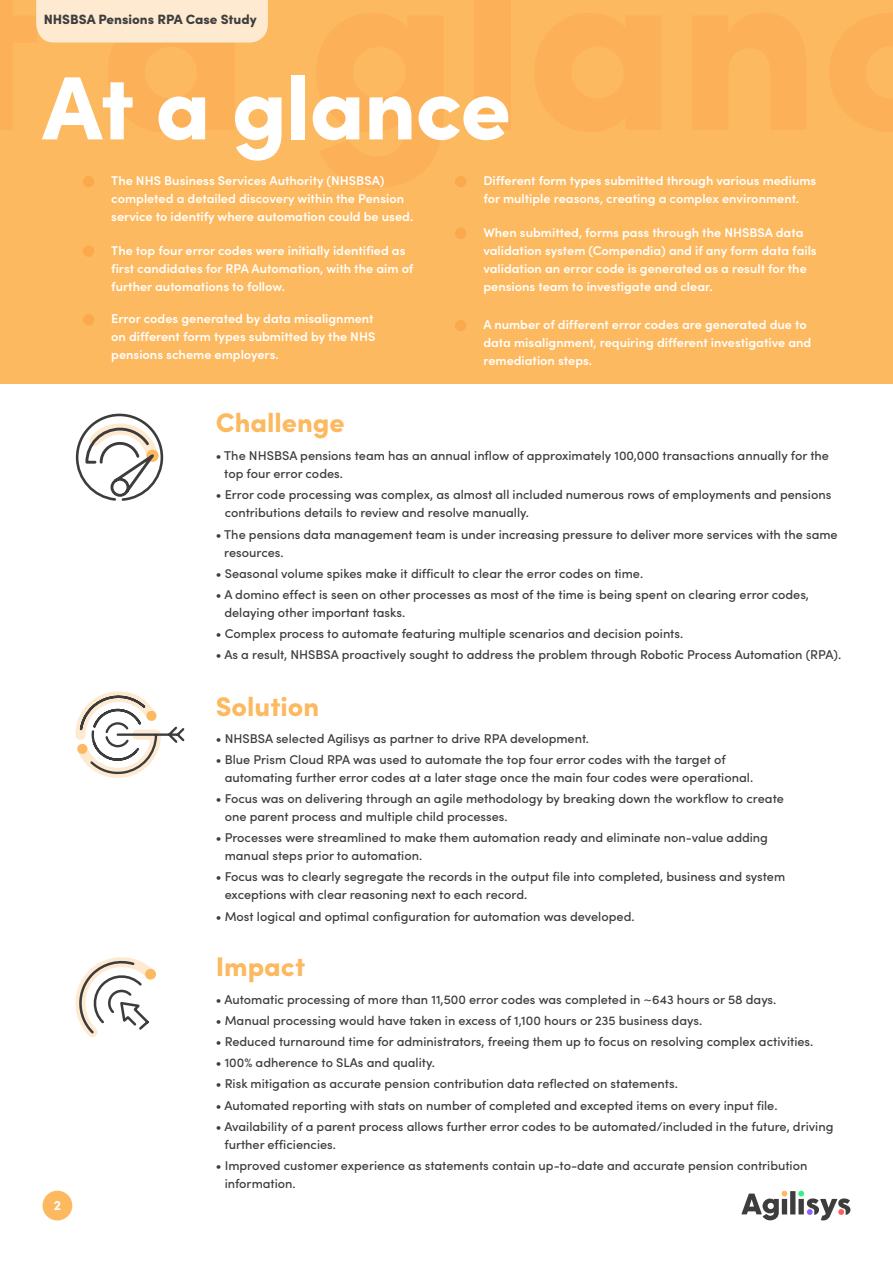
<style>
.page{position:relative;width:893px;height:1263px;background:#fff}
.page>*{position:absolute;margin:0;border:0;box-sizing:border-box;transform-origin:0 0}
.t1{font:900 245.55px "Sofia Pro";color:#fff5ef}
.t2{font:900 90px "Sofia Pro";letter-spacing:-.01em;color:#fff}
.t3{font:900 27px "Sofia Pro";color:#fcb960}
.t4{font:900 13.5px "Sofia Pro";color:#3d3d3d}
.t5{font:700 13.5px "Sofia Pro";color:#fff}
.t6{font:500 12.75px/18px "Sofia Pro";color:#3d3d3d}
.t7{font:600 12.75px/18px "Sofia Pro";color:#fff}
</style>
<div class="page">
<div style="left:0;top:0;width:893px;height:384px;background:#fcb960"></div>
<div style="left:790px;top:1191px;width:5px;height:23px;background:#3d3d3d"></div>
<svg style="left:798px;top:1191px;width:53px;height:29px"></svg>
<svg style="left:741px;top:1191px;width:46px;height:29px"></svg>
<div style="left:83px;top:176px;width:11px;height:11px;background:#fba94d;border-radius:50%"></div>
<div style="left:83px;top:245px;width:11px;height:12px;background:#fba94d;border-radius:50%"></div>
<div style="left:83px;top:314px;width:11px;height:11px;background:#fba94d;border-radius:50%"></div>
<div style="left:455px;top:176px;width:11px;height:11px;background:#fba94d;border-radius:50%"></div>
<div style="left:455px;top:228px;width:11px;height:11px;background:#fba94d;border-radius:50%"></div>
<div style="left:455px;top:320px;width:11px;height:11px;background:#fba94d;border-radius:50%"></div>
<div style="left:43px;top:1191px;width:29px;height:29px;background:#fcb960;border-radius:50%"></div>
<svg style="left:75px;top:413px;width:89px;height:88px"></svg>
<svg style="left:75px;top:691px;width:110px;height:87px"></svg>
<svg style="left:76px;top:957px;width:80px;height:80px"></svg>
<div style="left:36px;top:0;width:232px;height:43px;background:#feead1"></div>
<h1 class="t1" style="left:99px;top:-149px;width:851px">a glanc</h1>
<p class="t4" style="left:44px;top:9px;width:214px">NHSBSA Pensions RPA Case Study</p>
<h2 class="t2" style="left:43px;top:37px;width:470px">At a glance</h2>
<p class="t7" style="left:111px;top:171px;width:304px">The NHS Business Services Authority (NHSBSA) completed a detailed discovery within the Pension service to identify where automation could be used.</p>
<p class="t7" style="left:111px;top:240px;width:304px">The top four error codes were initially identified as first candidates for RPA Automation, with the aim of further automations to follow.</p>
<p class="t7" style="left:111px;top:309px;width:266px">Error codes generated by data misalignment on different form types submitted by the NHS pensions scheme employers.</p>
<p class="t7" style="left:483px;top:171px;width:334px">Different form types submitted through various mediums for multiple reasons, creating a complex environment.</p>
<p class="t7" style="left:483px;top:223px;width:335px">When submitted, forms pass through the NHSBSA data validation system (Compendia) and if any form data fails validation an error code is generated as a result for the pensions team to investigate and clear.</p>
<p class="t7" style="left:483px;top:315px;width:329px">A number of different error codes are generated due to data misalignment, requiring different investigative and remediation steps.</p>
<h3 class="t3" style="left:216px;top:401px;width:131px">Challenge</h3>
<p class="t6" style="left:224px;top:446px;width:606px;text-indent:-8px">• The NHSBSA pensions team has an annual inflow of approximately 100,000 transactions annually for the top four error codes.</p>
<p class="t6" style="left:225px;top:485px;width:608px;text-indent:-9px">• Error code processing was complex, as almost all included numerous rows of employments and pensions contributions details to review and resolve manually.</p>
<p class="t6" style="left:224px;top:524px;width:615px;text-indent:-8px">• The pensions data management team is under increasing pressure to deliver more services with the same resources.</p>
<p class="t6" style="left:216px;top:564px;width:429px">• Seasonal volume spikes make it difficult to clear the error codes on time.</p>
<p class="t6" style="left:224px;top:585px;width:586px;text-indent:-9px">• A domino effect is seen on other processes as most of the time is being spent on clearing error codes, delaying other important tasks.</p>
<p class="t6" style="left:216px;top:624px;width:469px">• Complex process to automate featuring multiple scenarios and decision points.</p>
<p class="t6" style="left:216px;top:645px;width:627px">• As a result, NHSBSA proactively sought to address the problem through Robotic Process Automation (RPA).</p>
<h3 class="t3" style="left:216px;top:685px;width:105px">Solution</h3>
<p class="t6" style="left:216px;top:728px;width:375px">• NHSBSA selected Agilisys as partner to drive RPA development.</p>
<p class="t6" style="left:225px;top:750px;width:530px;text-indent:-9px">• Blue Prism Cloud RPA was used to automate the top four error codes with the target of automating further error codes at a later stage once the main four codes were operational.</p>
<p class="t6" style="left:225px;top:789px;width:561px;text-indent:-9px">• Focus was on delivering through an agile methodology by breaking down the workflow to create one parent process and multiple child processes.</p>
<p class="t6" style="left:225px;top:828px;width:545px;text-indent:-9px">• Processes were streamlined to make them automation ready and eliminate non-value adding manual steps prior to automation.</p>
<p class="t6" style="left:225px;top:867px;width:562px;text-indent:-9px">• Focus was to clearly segregate the records in the output file into completed, business and system exceptions with clear reasoning next to each record.</p>
<p class="t6" style="left:216px;top:906px;width:420px">• Most logical and optimal configuration for automation was developed.</p>
<h3 class="t3" style="left:216px;top:945px;width:91px">Impact</h3>
<p class="t5" style="left:54px;top:1195px;width:9px">2</p>
<p class="t6" style="left:216px;top:989px;width:562px">• Automatic processing of more than 11,500 error codes was completed in ~643 hours or 58 days.</p>
<p class="t6" style="left:216px;top:1010px;width:488px">• Manual processing would have taken in excess of 1,100 hours or 235 business days.</p>
<p class="t6" style="left:216px;top:1032px;width:599px">• Reduced turnaround time for administrators, freeing them up to focus on resolving complex activities.</p>
<p class="t6" style="left:216px;top:1053px;width:221px">• 100% adherence to SLAs and quality.</p>
<p class="t6" style="left:216px;top:1074px;width:464px">• Risk mitigation as accurate pension contribution data reflected on statements.</p>
<p class="t6" style="left:216px;top:1095px;width:563px">• Automated reporting with stats on number of completed and excepted items on every input file.</p>
<p class="t6" style="left:224px;top:1116px;width:611px;text-indent:-9px">• Availability of a parent process allows further error codes to be automated/included in the future, driving further efficiencies.</p>
<p class="t6" style="left:225px;top:1156px;width:584px;text-indent:-9px">• Improved customer experience as statements contain up-to-date and accurate pension contribution information.</p>
</div>
